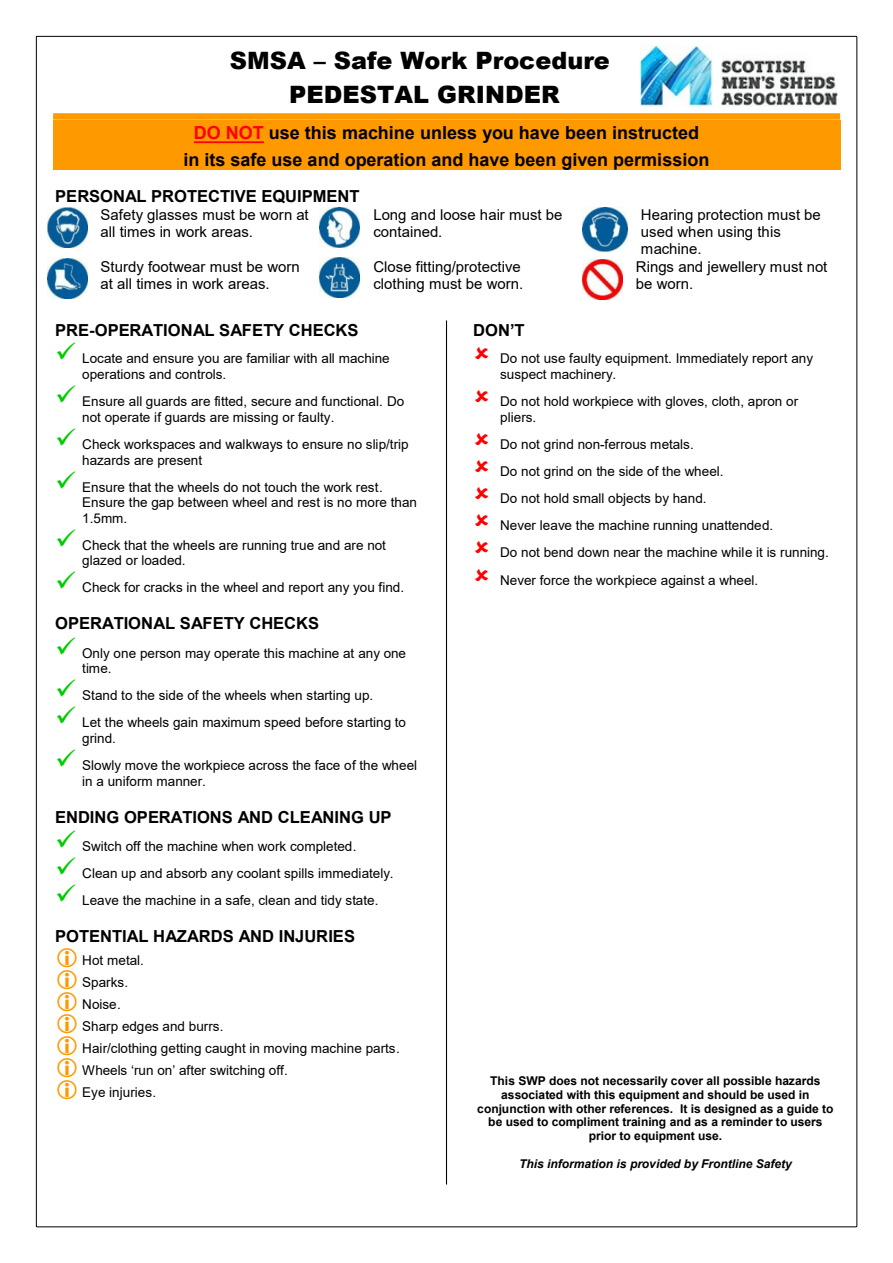
<style>
.page{position:relative;width:893px;height:1263px;background:#fff}
.page>*{position:absolute;margin:0;border:0;box-sizing:border-box;transform-origin:0 0}
.t1{font:900 24px/33.9px "Arial";color:#000;text-align:center}
.t2{font:700 18px/26.7px "Arial";color:#000;text-align:center}
.t3{font:700 16.5px "Arial";color:#000}
.t4{font:15px/17.2px "Arial";color:#000}
.t5{font:13.5px/27.2px "Arial";color:#000}
.t6{font:700 12px/13.8px "Arial";color:#000;text-align:center}
.t7{font:italic 700 12px "Arial";color:#000}
.s1{color:#f00}
</style>
<div class="page">
<div style="left:53px;top:113px;width:787px;height:7px;background:#f90"></div>
<div style="left:53px;top:120px;width:787px;height:26px;background:#f90"></div>
<hr style="left:194px;top:141px;width:70px;height:2px;background:#f00">
<div style="left:53px;top:146px;width:787px;height:24px;background:#f90"></div>
<hr style="left:446px;top:320px;width:1px;height:864px;background:#000">
<img style="left:47px;top:258px;width:40px;height:40px">
<img style="left:320px;top:258px;width:40px;height:39px">
<img style="left:320px;top:207px;width:40px;height:40px">
<img style="left:583px;top:260px;width:39px;height:40px">
<img style="left:47px;top:207px;width:40px;height:40px">
<img style="left:583px;top:207px;width:44px;height:45px">
<hr style="left:37px;top:36px;width:819px;height:1px;background:#000">
<hr style="left:36px;top:37px;width:1px;height:1189px;background:#000">
<hr style="left:856px;top:37px;width:1px;height:1189px;background:#000">
<hr style="left:37px;top:1226px;width:819px;height:1px;background:#000">
<img style="left:641px;top:45px;width:197px;height:62px">
<h1 class="t1" style="left:230px;top:44px;width:382px">SMSA – Safe Work Procedure<br>PEDESTAL GRINDER</h1>
<h2 class="t2" style="left:183px;top:121px;width:527px"><span class="s1">DO NOT</span> use this machine unless you have been instructed<br>in its safe use and operation and have been given permission</h2>
<p class="t3" style="left:55px;top:190px;width:306px">PERSONAL PROTECTIVE EQUIPMENT</p>
<p class="t4" style="left:101px;top:207px;width:210px">Safety glasses must be worn at all times in work areas.</p>
<p class="t4" style="left:373px;top:207px;width:190px">Long and loose hair must be contained.</p>
<p class="t4" style="left:641px;top:207px;width:181px">Hearing protection must be used when using this machine.</p>
<p class="t4" style="left:101px;top:259px;width:201px">Sturdy footwear must be worn at all times in work areas.</p>
<p class="t4" style="left:373px;top:259px;width:151px">Close fitting/protective clothing must be worn.</p>
<p class="t4" style="left:636px;top:259px;width:193px">Rings and jewellery must not be worn.</p>
<p class="t3" style="left:55px;top:324px;width:305px">PRE-OPERATIONAL SAFETY CHECKS</p>
<p class="t5" style="left:82px;top:352px;width:309px;line-height:15.8px">Locate and ensure you are familiar with all machine operations and controls.</p>
<p class="t5" style="left:82px;top:395px;width:324px;line-height:15.6px">Ensure all guards are fitted, secure and functional. Do not operate if guards are missing or faulty.</p>
<p class="t5" style="left:82px;top:438px;width:328px;line-height:15.6px">Check workspaces and walkways to ensure no slip/trip hazards are present</p>
<p class="t5" style="left:82px;top:480px;width:336px;line-height:15.6px">Ensure that the wheels do not touch the work rest.<br>Ensure the gap between wheel and rest is no more than<br>1.5mm.</p>
<p class="t5" style="left:82px;top:538px;width:305px;line-height:15.6px">Check that the wheels are running true and are not glazed or loaded.</p>
<p class="t5" style="left:82px;top:575px;width:323px">Check for cracks in the wheel and report any you find.</p>
<p class="t3" style="left:55px;top:617px;width:265px">OPERATIONAL SAFETY CHECKS</p>
<p class="t5" style="left:82px;top:646px;width:325px;line-height:15.6px">Only one person may operate this machine at any one time.</p>
<p class="t5" style="left:82px;top:683px;width:325px">Stand to the side of the wheels when starting up.<br>Let the wheels gain maximum speed before starting to</p>
<p class="t5" style="left:82px;top:726px;width:336px">grind.<br>Slowly move the workpiece across the face of the wheel</p>
<p class="t5" style="left:82px;top:768px;width:125px">in a uniform manner.</p>
<p class="t3" style="left:55px;top:811px;width:338px">ENDING OPERATIONS AND CLEANING UP</p>
<p class="t5" style="left:82px;top:833px;width:313px">Switch off the machine when work completed.<br>Clean up and absorb any coolant spills immediately.<br>Leave the machine in a safe, clean and tidy state.</p>
<p class="t3" style="left:55px;top:930px;width:301px">POTENTIAL HAZARDS AND INJURIES</p>
<p class="t5" style="left:82px;top:950px;width:319px;line-height:22px">Hot metal.<br>Sparks.<br>Noise.<br>Sharp edges and burrs.<br>Hair/clothing getting caught in moving machine parts.<br>Wheels ‘run on’ after switching off.<br>Eye injuries.</p>
<p class="t3" style="left:473px;top:324px;width:53px">DON’T</p>
<p class="t5" style="left:500px;top:352px;width:314px;line-height:15.8px">Do not use faulty equipment. Immediately report any suspect machinery.</p>
<p class="t5" style="left:500px;top:395px;width:299px;line-height:15.6px">Do not hold workpiece with gloves, cloth, apron or pliers.</p>
<p class="t5" style="left:500px;top:432px;width:330px">Do not grind non-ferrous metals.<br>Do not grind on the side of the wheel.<br>Do not hold small objects by hand.<br>Never leave the machine running unattended.<br>Do not bend down near the machine while it is running.<br>Never force the workpiece against a wheel.</p>
<p class="t6" style="left:477px;top:1075px;width:358px">This SWP does not necessarily cover all possible hazards associated with this equipment and should be used in conjunction with other references. It is designed as a guide to be used to compliment training and as a reminder to users prior to equipment use.</p>
<p class="t7" style="left:519px;top:1159px;width:274px">This information is provided by Frontline Safety</p>
</div>
